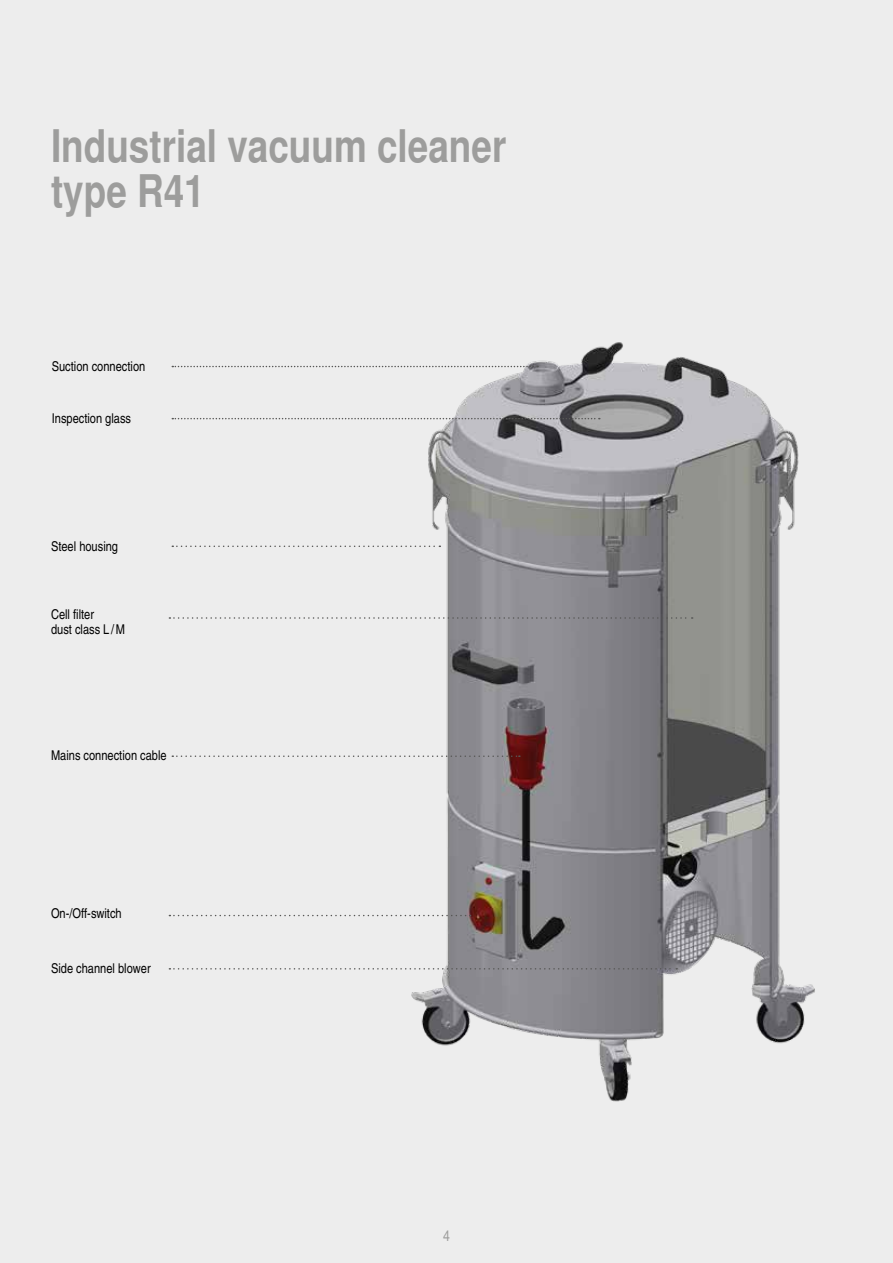
<style>
.page{position:relative;width:893px;height:1263px;background:#ededed}
.page>*{position:absolute;margin:0;border:0;box-sizing:border-box;transform-origin:0 0}
.t1{font:700 condensed 45px/45px "Helvetica";color:#9d9d9c}
.t2{font:condensed 15px "Helvetica";color:#9d9d9c}
.t3{font:condensed 13.5px/15px "Helvetica";color:#000}
</style>
<div class="page">
<img style="left:331px;top:342px;width:484px;height:760px">
<svg style="left:172px;top:366px;width:366px;height:1px"></svg>
<svg style="left:172px;top:418px;width:428px;height:1px"></svg>
<svg style="left:169px;top:968px;width:508px;height:1px"></svg>
<svg style="left:169px;top:915px;width:302px;height:1px"></svg>
<svg style="left:172px;top:545px;width:268px;height:2px"></svg>
<svg style="left:172px;top:755px;width:348px;height:2px"></svg>
<svg style="left:169px;top:617px;width:524px;height:2px"></svg>
<h1 class="t1" style="left:51px;top:124px;width:457px">Industrial vacuum cleaner type R41</h1>
<p class="t3" style="left:52px;top:358px;width:95px">Suction connection</p>
<p class="t3" style="left:52px;top:410px;width:81px">Inspection glass</p>
<p class="t3" style="left:51px;top:539px;width:69px">Steel housing</p>
<p class="t3" style="left:51px;top:607px;width:76px">Cell filter<br>dust class L /M</p>
<p class="t3" style="left:51px;top:747px;width:117px">Mains connection cable</p>
<p class="t3" style="left:51px;top:905px;width:72px">On-/Off-switch</p>
<p class="t3" style="left:51px;top:960px;width:101px">Side channel blower</p>
<p class="t2" style="left:443px;top:1226px;width:8px">4</p>
</div>
